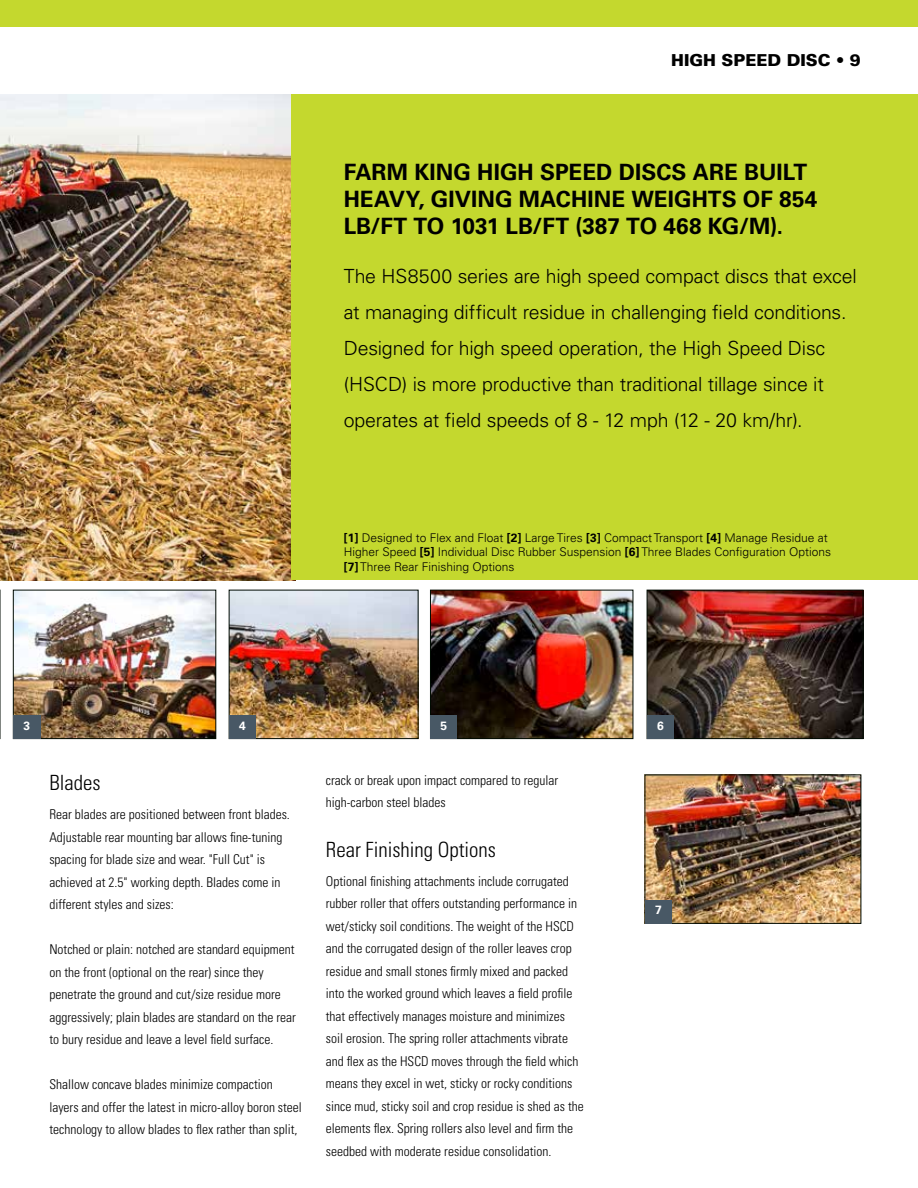
<style>
.page{position:relative;width:918px;height:1188px;background:#fff}
.page>*{position:absolute;margin:0;border:0;box-sizing:border-box;transform-origin:0 0}
.t1{font:700 22.5px/27px "Univers LT Std";letter-spacing:.005em;color:#000}
.t2{font:300 condensed 21px "Univers LT Std";color:#000}
.t3{font:300 19.5px/36px "Univers LT Std";letter-spacing:-.01em;color:#000}
.t4{font:900 16.5px "Univers LT Std";color:#000}
.t5{font:300 condensed 13.5px/22.5px "Univers LT Std";color:#000}
.t6{font:300 12px/14.4px "Univers LT Std";color:#000}
.t7{font:700 12px "Univers LT Std";color:#fff}
.s1{font-weight:700}
</style>
<div class="page">
<svg style="left:0;top:590px;width:1px;height:149px"></svg>
<div style="left:0;top:0;width:918px;height:26px;background:#c4d82e"></div>
<img style="left:0;top:94px;width:292px;height:486px">
<div style="left:292px;top:94px;width:626px;height:486px;background:#c4d82e"></div>
<img style="left:15px;top:592px;width:199px;height:145px">
<div style="left:13px;top:590px;width:203px;height:149px;border:1px solid #010c03"></div>
<img style="left:231px;top:592px;width:185px;height:145px">
<div style="left:229px;top:590px;width:189px;height:149px;border:1px solid #010c03"></div>
<img style="left:432px;top:592px;width:199px;height:145px">
<div style="left:430px;top:590px;width:203px;height:149px;border:1px solid #010c03"></div>
<img style="left:649px;top:592px;width:212px;height:145px">
<div style="left:647px;top:590px;width:216px;height:149px;border:1px solid #010c03"></div>
<div style="left:13px;top:715px;width:27px;height:24px;background:#485865"></div>
<div style="left:229px;top:715px;width:27px;height:24px;background:#485865"></div>
<div style="left:430px;top:715px;width:27px;height:24px;background:#485865"></div>
<div style="left:647px;top:715px;width:27px;height:24px;background:#485865"></div>
<img style="left:647px;top:777px;width:212px;height:145px">
<div style="left:645px;top:775px;width:216px;height:149px;border:1px solid #010c03"></div>
<div style="left:645px;top:900px;width:27px;height:23px;background:#485865"></div>
<p class="t4" style="left:671px;top:50px;width:191px">HIGH SPEED DISC • 9</p>
<h1 class="t1" style="left:344px;top:159px;width:475px">FARM KING HIGH SPEED DISCS ARE BUILT<br>HEAVY, GIVING MACHINE WEIGHTS OF 854<br>LB/FT TO 1031 LB/FT (387 TO 468 KG/M).</h1>
<p class="t3" style="left:344px;top:258px;width:515px">The HS8500 series are high speed compact discs that excel at managing difficult residue in challenging field conditions.<br>Designed for high speed operation, the High Speed Disc (HSCD) is more productive than traditional tillage since it operates at field speeds of 8 - 12 mph (12 - 20 km/hr).</p>
<p class="t6" style="left:344px;top:530px;width:489px"><span class="s1">[1]</span> Designed to Flex and Float <span class="s1">[2]</span> Large Tires <span class="s1">[3]</span> Compact Transport <span class="s1">[4]</span> Manage Residue at<br>Higher Speed <span class="s1">[5]</span> Individual Disc Rubber Suspension <span class="s1">[6]</span> Three Blades Configuration Options <span class="s1">[7]</span> Three Rear Finishing Options</p>
<p class="t7" style="left:23px;top:718px;width:8px">3</p>
<p class="t7" style="left:239px;top:718px;width:8px">4</p>
<p class="t7" style="left:441px;top:718px;width:8px">5</p>
<p class="t7" style="left:657px;top:718px;width:8px">6</p>
<h2 class="t2" style="left:49px;top:770px;width:53px">Blades</h2>
<p class="t5" style="left:49px;top:803px;width:242px">Rear blades are positioned between front blades.<br>Adjustable rear mounting bar allows fine-tuning spacing for blade size and wear. "Full Cut" is achieved at 2.5" working depth. Blades come in different styles and sizes:</p>
<p class="t5" style="left:49px;top:938px;width:248px">Notched or plain: notched are standard equipment on the front (optional on the rear) since they penetrate the ground and cut/size residue more aggressively; plain blades are standard on the rear to bury residue and leave a level field surface.</p>
<p class="t5" style="left:49px;top:1073px;width:254px">Shallow concave blades minimize compaction layers and offer the latest in micro-alloy boron steel technology to allow blades to flex rather than split,</p>
<p class="t5" style="left:326px;top:769px;width:234px">crack or break upon impact compared to regular high-carbon steel blades</p>
<h2 class="t2" style="left:326px;top:837px;width:172px">Rear Finishing Options</h2>
<p class="t5" style="left:326px;top:870px;width:259px">Optional finishing attachments include corrugated rubber roller that offers outstanding performance in wet/sticky soil conditions. The weight of the HSCD and the corrugated design of the roller leaves crop residue and small stones firmly mixed and packed into the worked ground which leaves a field profile that effectively manages moisture and minimizes soil erosion. The spring roller attachments vibrate and flex as the HSCD moves through the field which means they excel in wet, sticky or rocky conditions since mud, sticky soil and crop residue is shed as the elements flex. Spring rollers also level and firm the seedbed with moderate residue consolidation.</p>
<p class="t7" style="left:655px;top:903px;width:8px">7</p>
</div>
